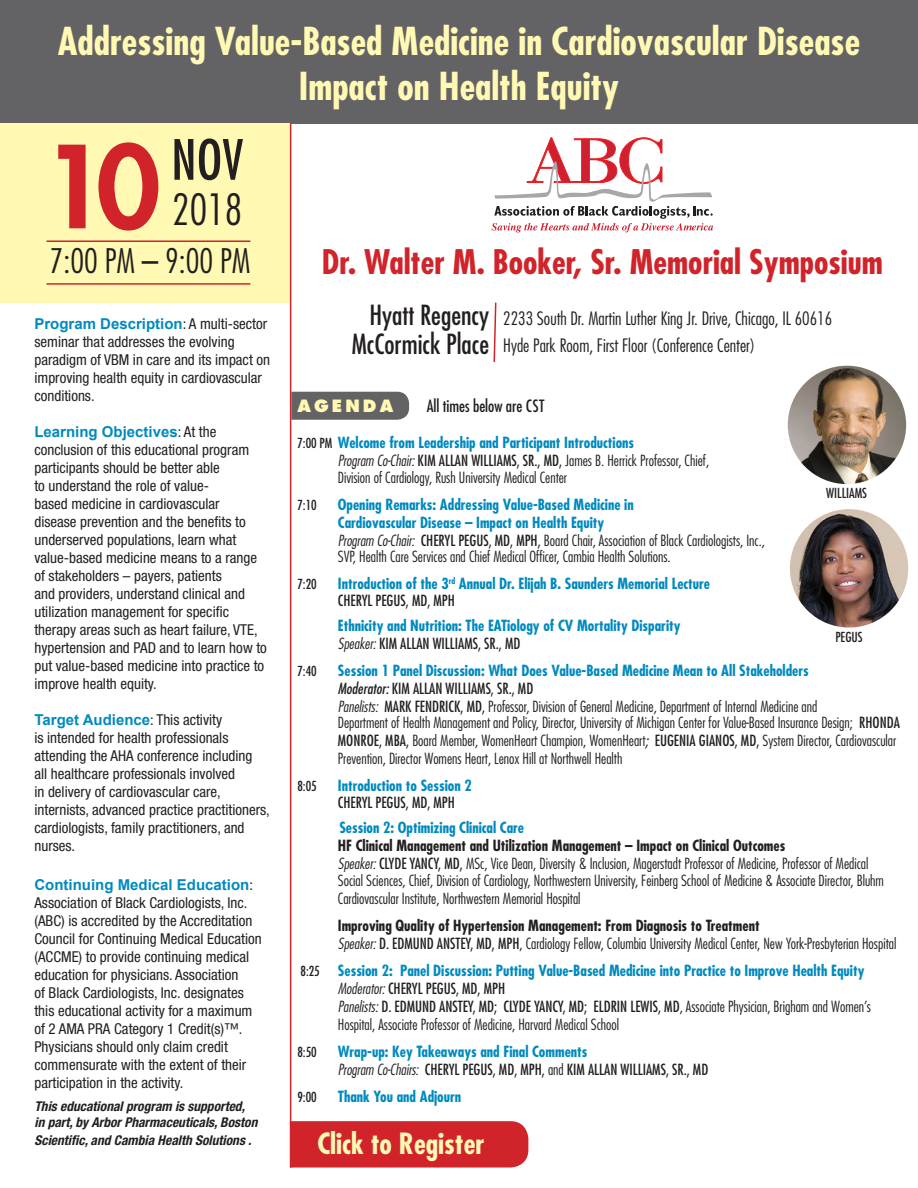
<style>
.page{position:relative;width:918px;height:1188px;background:#fff}
.page>*{position:absolute;margin:0;border:0;box-sizing:border-box;transform-origin:0 0}
.t1{font:condensed 54px "Futura";color:#231f20}
.t2{font:300 condensed 42px "Futura";color:#231f20}
.t3{font:700 condensed 37.5px/45px "Futura";color:#fff9b4;text-align:center}
.t4{font:700 condensed 33px "Futura";color:#d1232a}
.t5{font:300 condensed 33px "Futura";color:#231f20}
.t6{font:700 condensed 28.5px "Futura";color:#fff9b4}
.t7{font:condensed 27px/29.1px "Futura";color:#231f20;text-align:right}
.t8{font:300 condensed 18px/27px "Futura";color:#231f20}
.t9{font:condensed 16.5px "Futura";color:#231f20}
.t10{font:800 16.5px "Futura";letter-spacing:.19em;color:#fff9b4}
.t11{font:300 condensed 15px/18px "Futura";color:#231f20}
.t12{font:condensed 15px/18px "Helvetica Neue";color:#231f20}
.t13{font:700 condensed 15px/18px "Futura";color:#008abe}
.t14{font:condensed 15px/18px "Futura";color:#231f20}
.t15{font:700 15px "Arial";color:#008abe}
.t16{font:italic 700 condensed 13.5px/16.5px "Helvetica Neue";color:#231f20}
.t17{font:condensed 13.5px "Futura";color:#231f20}
.s1{font-weight:800;font-stretch:normal;font-size:111px;color:#d1232a}
.s2{font-family:"Helvetica Neue";font-weight:400;font-stretch:condensed;color:#231f20}
.s3{font-weight:400;font-size:13.5px;color:#231f20}
.s4{font-weight:300;font-style:italic;color:#231f20}
.s5{font-weight:400;color:#231f20}
.s6{font-weight:300;color:#231f20}
.s7{font-weight:400;font-style:italic;color:#231f20}
.s8{font-weight:400}
.s9{font-weight:400;font-style:italic}
.s10{font-weight:700}
.s11{font-style:italic}
.s12{font-weight:400;font-size:13.5px}
.s13{font-weight:700;color:#008abe}
.s14{font-weight:300;font-style:italic}
.s15{font-weight:300}
</style>
<div class="page">
<div style="left:291px;top:1121px;width:237px;height:47px;background:#d1232a"></div>
<div style="left:0;top:0;width:918px;height:123px;background:#636366"></div>
<svg style="left:492px;top:137px;width:221px;height:96px"></svg>
<div style="left:0;top:123px;width:290px;height:179px;background:#fff9b4"></div>
<div style="left:291px;top:392px;width:118px;height:28px;background:#636366"></div>
<hr style="left:290px;top:123px;width:1px;height:1045px;background:#d1232a">
<hr style="left:46px;top:240px;width:204px;height:2px;background:#d1232a">
<hr style="left:46px;top:283px;width:204px;height:2px;background:#d1232a">
<img style="left:788px;top:366px;width:118px;height:118px;border-radius:59px">
<img style="left:790px;top:509px;width:118px;height:119px;border-radius:59px">
<svg style="left:493px;top:302px;width:4px;height:60px"></svg>
<h3 class="t3" style="left:58px;top:18px;width:804px">Addressing Value-Based Medicine in Cardiovascular Disease<br>Impact on Health Equity</h3>
<h1 class="t1" style="left:42px;top:126px;width:203px"><span class="s1">10</span> NOV</h1>
<h2 class="t2" style="left:172px;top:183px;width:71px">2018</h2>
<h3 class="t5" style="left:50px;top:240px;width:202px">7:00 PM – 9:00 PM</h3>
<p class="t15" style="left:34px;top:314px;width:234px">Program Description<span class="s2">: A multi-sector</span></p>
<p class="t12" style="left:34px;top:333px;width:237px">seminar that addresses the evolving paradigm of VBM in care and its impact on improving health equity in cardiovascular conditions.</p>
<p class="t15" style="left:34px;top:422px;width:183px">Learning Objectives<span class="s2">: At the</span></p>
<p class="t12" style="left:34px;top:441px;width:234px">conclusion of this educational program participants should be better able<br>to understand the role of value-<br>based medicine in cardiovascular<br>disease prevention and the benefits to underserved populations, learn what value-based medicine means to a range of stakeholders – payers, patients<br>and providers, understand clinical and utilization management for specific therapy areas such as heart failure, VTE, hypertension and PAD and to learn how to put value-based medicine into practice to improve health equity.</p>
<p class="t15" style="left:34px;top:710px;width:189px">Target Audience<span class="s2">: This activity</span></p>
<p class="t12" style="left:34px;top:729px;width:237px">is intended for health professionals attending the AHA conference including<br>all healthcare professionals involved<br>in delivery of cardiovascular care, internists, advanced practice practitioners, cardiologists, family practitioners, and nurses.</p>
<p class="t15" style="left:34px;top:875px;width:220px">Continuing Medical Education<span class="s2">:</span></p>
<p class="t12" style="left:34px;top:894px;width:229px">Association of Black Cardiologists, Inc. (ABC) is accredited by the Accreditation Council for Continuing Medical Education (ACCME) to provide continuing medical education for physicians. Association<br>of Black Cardiologists, Inc. designates this educational activity for a maximum of 2 AMA PRA Category 1 Credit(s)™.<br>Physicians should only claim credit commensurate with the extent of their participation in the activity.</p>
<p class="t16" style="left:34px;top:1098px;width:225px">This educational program is supported, in part, by Arbor Pharmaceuticals, Boston</p>
<p class="t16" style="left:34px;top:1132px;width:219px">Scientific, and Cambia Health Solutions .</p>
<h3 class="t4" style="left:322px;top:240px;width:562px">Dr. Walter M. Booker, Sr. Memorial Symposium</h3>
<h3 class="t7" style="left:352px;top:300px;width:139px">Hyatt Regency<br>McCormick Place</h3>
<p class="t8" style="left:503px;top:304px;width:330px">2233 South Dr. Martin Luther King Jr. Drive, Chicago, IL 60616<br>Hyde Park Room, First Floor (Conference Center)</p>
<p class="t10" style="left:297px;top:396px;width:97px">AGENDA</p>
<p class="t9" style="left:427px;top:396px;width:119px">All times below are CST</p>
<p class="t13" style="left:338px;top:434px;width:373px;text-indent:-40px"><span class="s3">7:00 PM</span> Welcome from Leadership and Participant Introductions<br><span class="s4">Program Co-Chair:</span> <span class="s5">KIM ALLAN WILLIAMS, SR., MD,</span> <span class="s6">James B. Herrick Professor, Chief,</span></p>
<p class="t11" style="left:338px;top:468px;width:231px">Division of Cardiology, Rush University Medical Center</p>
<p class="t17" style="left:297px;top:496px;width:21px">7:10</p>
<p class="t13" style="left:338px;top:495px;width:429px">Opening Remarks: Addressing Value-Based Medicine in<br>Cardiovascular Disease – Impact on Health Equity<br><span class="s4">Program Co-Chair:</span> <span class="s5">CHERYL PEGUS, MD, MPH,</span> <span class="s6">Board Chair, Association of Black Cardiologists, Inc.,</span></p>
<p class="t11" style="left:338px;top:548px;width:334px">SVP, Health Care Services and Chief Medical Officer, Cambia Health Solutions.</p>
<p class="t17" style="left:297px;top:576px;width:21px">7:20</p>
<p class="t13" style="left:338px;top:576px;width:374px;line-height:16.5px">Introduction of the 3<sup>rd</sup> Annual Dr. Elijah B. Saunders Memorial Lecture<br><span class="s5">CHERYL PEGUS, MD, MPH</span></p>
<p class="t13" style="left:338px;top:616px;width:344px">Ethnicity and Nutrition: The EATiology of CV Mortality Disparity<br><span class="s4">Speaker:</span> <span class="s5">KIM ALLAN WILLIAMS, SR., MD</span></p>
<p class="t17" style="left:297px;top:662px;width:21px">7:40</p>
<p class="t13" style="left:338px;top:661px;width:481px">Session 1 Panel Discussion: What Does Value-Based Medicine Mean to All Stakeholders<br><span class="s7">Moderator:</span> <span class="s5">KIM ALLAN WILLIAMS, SR., MD<br></span><span class="s4">Panelists:</span> <span class="s5">MARK FENDRICK, MD,</span> <span class="s6">Professor, Division of General Medicine, Department of Internal Medicine and</span></p>
<p class="t11" style="left:338px;top:713px;width:564px">Department of Health Management and Policy, Director, University of Michigan Center for Value-Based Insurance Design; <span class="s8">RHONDA<br>MONROE, MBA,</span> Board Member, WomenHeart Champion, WomenHeart<span class="s9">;</span> <span class="s8">EUGENIA GIANOS, MD,</span> System Director, Cardiovascular<br>Prevention, Director Womens Heart, Lenox Hill at Northwell Health</p>
<p class="t17" style="left:297px;top:778px;width:21px">8:05</p>
<p class="t13" style="left:338px;top:777px;width:135px">Introduction to Session 2</p>
<p class="t14" style="left:338px;top:793px;width:119px">CHERYL PEGUS, MD, MPH</p>
<p class="t13" style="left:339px;top:819px;width:186px">Session 2: Optimizing Clinical Care</p>
<p class="t11" style="left:338px;top:836px;width:532px"><span class="s10">HF Clinical Management and Utilization Management – Impact on Clinical Outcomes<br></span><span class="s11">Speaker:</span> <span class="s8">CLYDE YANCY, MD,</span> MSc, Vice Dean, Diversity &amp; Inclusion, Magerstadt Professor of Medicine, Professor of Medical</p>
<p class="t11" style="left:338px;top:871px;width:548px">Social Sciences, Chief, Division of Cardiology, Northwestern University, Feinberg School of Medicine &amp; Associate Director, Bluhm<br>Cardiovascular Institute, Northwestern Memorial Hospital</p>
<p class="t11" style="left:338px;top:916px;width:560px"><span class="s10">Improving Quality of Hypertension Management: From Diagnosis to Treatment<br></span><span class="s11">Speaker:</span> <span class="s8">D. EDMUND ANSTEY, MD, MPH</span>, Cardiology Fellow, Columbia University Medical Center, New York-Presbyterian Hospital</p>
<p class="t11" style="left:338px;top:961px;width:535px;text-indent:-37px"><span class="s12">8:25</span> <span class="s13">Session 2: Panel Discussion: Putting Value-Based Medicine into Practice to Improve Health Equity </span><span class="s11">Moderator:</span> <span class="s8">CHERYL PEGUS, MD, MPH<br></span><span class="s11">Panelists:</span> <span class="s8">D. EDMUND ANSTEY, MD; CLYDE YANCY, MD; ELDRIN LEWIS, MD</span>, Associate Physician, Brigham and Women’s Hospital, Associate Professor of Medicine, Harvard Medical School</p>
<p class="t17" style="left:297px;top:1043px;width:21px">8:50</p>
<p class="t14" style="left:338px;top:1042px;width:372px"><span class="s13">Wrap-up: Key Takeaways and Final Comments<br></span><span class="s14">Program Co-Chairs:</span> CHERYL PEGUS, MD, MPH, <span class="s15">and</span> KIM ALLAN WILLIAMS, SR., MD</p>
<p class="t17" style="left:297px;top:1088px;width:21px">9:00</p>
<p class="t13" style="left:338px;top:1087px;width:125px">Thank You and Adjourn</p>
<p class="t17" style="left:826px;top:485px;width:42px">WILLIAMS</p>
<p class="t17" style="left:835px;top:628px;width:29px">PEGUS</p>
<h3 class="t6" style="left:317px;top:1125px;width:169px">Click to Register</h3>
</div>
